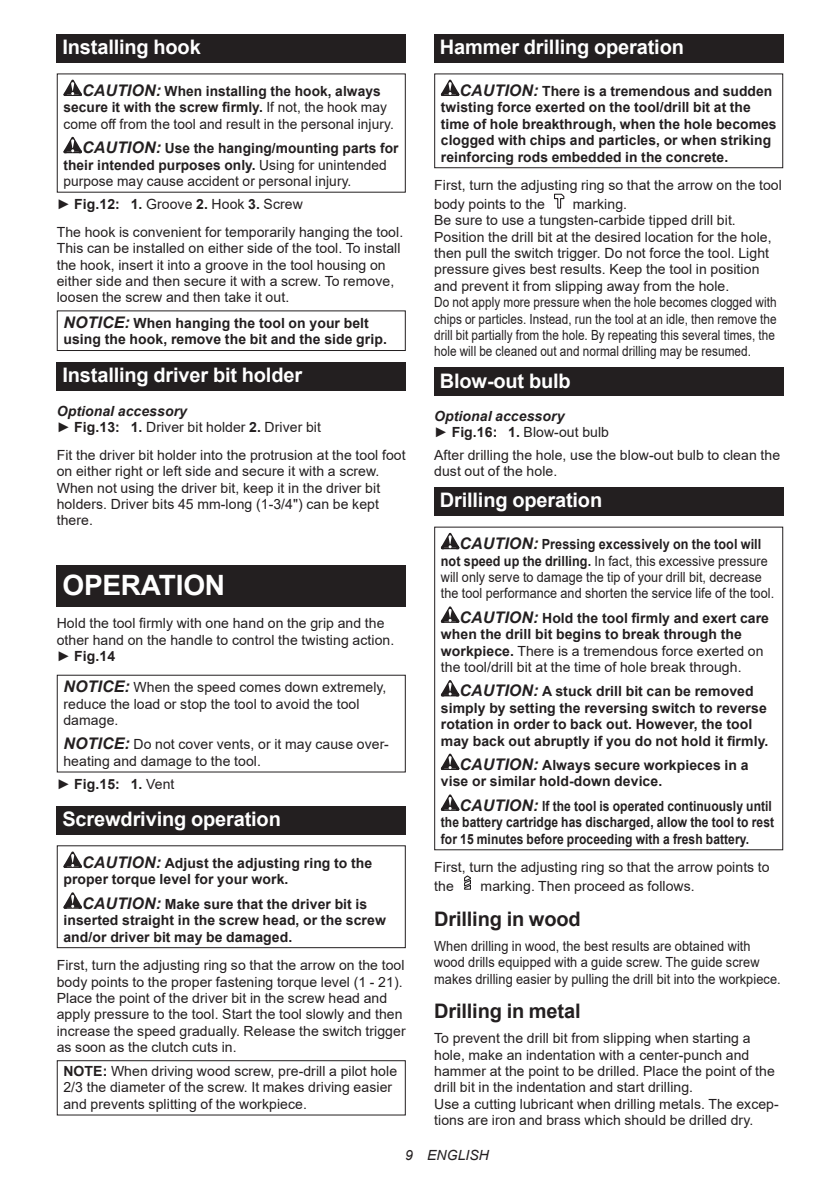
<style>
.page{position:relative;width:840px;height:1191px;background:#fff}
.page>*{position:absolute;margin:0;border:0;box-sizing:border-box;transform-origin:0 0}
.t1{font:700 28px "Arial";letter-spacing:-.01em;color:#fff}
.t2{font:700 20px "Arial";letter-spacing:-.01em;color:#fff}
.t3{font:700 20px "Arial";letter-spacing:-.01em;color:#231f20}
.t4{font:14px/16.4px "Arial";letter-spacing:.005em;color:#231f20}
.t5{font:700 14px/16.4px "Arial";letter-spacing:.005em;color:#231f20}
.t6{font:14px/16.4px "Arial";letter-spacing:.005em;color:#231f20;scale:.9 1}
.t7{font:14px/16.4px "Arial";letter-spacing:.005em;color:#231f20;scale:.91 1}
.t8{font:700 14px/16.4px "Arial";letter-spacing:.005em;color:#231f20;scale:.86 1}
.t9{font:italic 700 14px/16.4px "Arial";letter-spacing:.005em;color:#231f20}
.t10{font:italic 14px "Arial";letter-spacing:.005em;color:#231f20}
.s1{font-weight:700;font-style:italic;font-size:16px}
.s2{font-weight:700}
.s3{font-style:italic;font-size:16px}
.s4{font-weight:700;font-style:italic}
.s5{font-weight:400}
.s6{font-weight:400;font-style:normal}
.s7{font-style:normal}
</style>
<div class="page">
<div style="left:57px;top:34px;width:348px;height:29px;background:#231f20"></div>
<svg style="left:63px;top:80px;width:19px;height:16px"></svg>
<svg style="left:63px;top:137px;width:19px;height:16px"></svg>
<div style="left:57px;top:310px;width:348px;height:41px;border:1px solid #231f20"></div>
<div style="left:57px;top:362px;width:348px;height:29px;background:#231f20"></div>
<div style="left:57px;top:565px;width:348px;height:41px;background:#231f20"></div>
<div style="left:57px;top:806px;width:348px;height:28px;background:#231f20"></div>
<svg style="left:63px;top:851px;width:19px;height:17px"></svg>
<svg style="left:63px;top:892px;width:19px;height:16px"></svg>
<div style="left:57px;top:845px;width:348px;height:103px;border:1px solid #231f20"></div>
<div style="left:57px;top:1060px;width:348px;height:55px;border:1px solid #231f20"></div>
<div style="left:434px;top:34px;width:348px;height:29px;background:#231f20"></div>
<svg style="left:440px;top:80px;width:19px;height:16px"></svg>
<div style="left:434px;top:73px;width:348px;height:95px;border:1px solid #231f20"></div>
<svg style="left:554px;top:193px;width:11px;height:16px"></svg>
<div style="left:434px;top:368px;width:348px;height:28px;background:#231f20"></div>
<div style="left:434px;top:487px;width:348px;height:29px;background:#231f20"></div>
<svg style="left:440px;top:533px;width:19px;height:16px"></svg>
<svg style="left:440px;top:606px;width:19px;height:17px"></svg>
<svg style="left:440px;top:680px;width:19px;height:16px"></svg>
<svg style="left:440px;top:753px;width:19px;height:17px"></svg>
<svg style="left:440px;top:794px;width:19px;height:17px"></svg>
<svg style="left:464px;top:875px;width:7px;height:15px"></svg>
<h2 class="t2" style="left:62px;top:33px;width:140px">Installing hook</h2>
<p class="t4" style="left:63px;top:83px;width:332px;text-align:center"><span class="s1">CAUTION:</span> <span class="s2">When installing the hook, always secure it with the screw firmly.</span> If not, the hook may come off from the tool and result in the personal injury.</p>
<p class="t4" style="left:63px;top:140px;width:336px;text-indent:19px"><span class="s1">CAUTION:</span> <span class="s2">Use the hanging/mounting parts for their intended purposes only.</span> Using for unintended purpose may cause accident or personal injury.</p>
<p class="t4" style="left:57px;top:190px;width:348px;line-height:27.8px">► <span class="s2">Fig.12: 1.</span> Groove <span class="s2">2.</span> Hook <span class="s2">3.</span> Screw<br>The hook is convenient for temporarily hanging the tool.</p>
<p class="t4" style="left:57px;top:240px;width:345px">This can be installed on either side of the tool. To install the hook, insert it into a groove in the tool housing on either side and then secure it with a screw. To remove, loosen the screw and then take it out.</p>
<p class="t5" style="left:63px;top:315px;width:325px"><span class="s3">NOTICE:</span> When hanging the tool on your belt using the hook, remove the bit and the side grip.</p>
<h2 class="t2" style="left:62px;top:361px;width:241px">Installing driver bit holder</h2>
<p class="t4" style="left:57px;top:402px;width:266px"><span class="s4">Optional accessory<br></span>► <span class="s2">Fig.13: 1.</span> Driver bit holder <span class="s2">2.</span> Driver bit</p>
<p class="t4" style="left:57px;top:446px;width:350px">Fit the driver bit holder into the protrusion at the tool foot on either right or left side and secure it with a screw.<br>When not using the driver bit, keep it in the driver bit holders. Driver bits 45 mm-long (1-3/4") can be kept there.</p>
<h1 class="t1" style="left:62px;top:565px;width:164px">OPERATION</h1>
<p class="t4" style="left:57px;top:615px;width:339px">Hold the tool firmly with one hand on the grip and the other hand on the handle to control the twisting action. ► <span class="s2">Fig.14</span></p>
<p class="t4" style="left:63px;top:679px;width:324px"><span class="s1">NOTICE:</span> When the speed comes down extremely, reduce the load or stop the tool to avoid the tool damage.</p>
<p class="t4" style="left:63px;top:736px;width:327px"><span class="s1">NOTICE:</span> Do not cover vents, or it may cause over&shy;heating and damage to the tool.</p>
<p class="t5" style="left:57px;top:776px;width:119px"><span class="s5">►</span> Fig.15: 1. <span class="s5">Vent</span></p>
<h2 class="t2" style="left:62px;top:804px;width:220px">Screwdriving operation</h2>
<p class="t5" style="left:63px;top:855px;width:310px;text-indent:19px"><span class="s3">CAUTION:</span> Adjust the adjusting ring to the proper torque level for your work.</p>
<p class="t5" style="left:63px;top:895px;width:324px;text-indent:19px"><span class="s3">CAUTION:</span> Make sure that the driver bit is inserted straight in the screw head, or the screw and/or driver bit may be damaged.</p>
<p class="t4" style="left:57px;top:957px;width:350px">First, turn the adjusting ring so that the arrow on the tool body points to the proper fastening torque level (1 - 21).<br>Place the point of the driver bit in the screw head and apply pressure to the tool. Start the tool slowly and then increase the speed gradually. Release the switch trigger as soon as the clutch cuts in.</p>
<p class="t4" style="left:63px;top:1062px;width:335px"><span class="s2">NOTE:</span> When driving wood screw, pre-drill a pilot hole<br>2/3 the diameter of the screw. It makes driving easier and prevents splitting of the workpiece.</p>
<h2 class="t2" style="left:439px;top:33px;width:245px">Hammer drilling operation</h2>
<p class="t5" style="left:440px;top:83px;width:337px;text-indent:19px"><span class="s3">CAUTION:</span> There is a tremendous and sudden twisting force exerted on the tool/drill bit at the time of hole breakthrough, when the hole becomes clogged with chips and particles, or when striking reinforcing rods embedded in the concrete.</p>
<p class="t4" style="left:434px;top:176px;width:349px;line-height:18.8px">First, turn the adjusting ring so that the arrow on the tool body points to the</p>
<p class="t4" style="left:434px;top:196px;width:344px;text-indent:138px">marking.<br>Be sure to use a tungsten-carbide tipped drill bit.<br>Position the drill bit at the desired location for the hole, then pull the switch trigger. Do not force the tool. Light pressure gives best results. Keep the tool in position and prevent it from slipping away from the hole.<br>Do not apply more pressure when the hole becomes clogged with chips or particles. Instead, run the tool at an idle, then remove the drill bit partially from the hole. By repeating this several times, the hole will be cleaned out and normal drilling may be resumed.</p>
<h2 class="t2" style="left:439px;top:366px;width:132px">Blow-out bulb</h2>
<p class="t9" style="left:434px;top:408px;width:176px">Optional accessory<br><span class="s6">►</span> <span class="s7">Fig.16: 1.</span> <span class="s6">Blow-out bulb</span></p>
<p class="t4" style="left:434px;top:446px;width:347px">After drilling the hole, use the blow-out bulb to clean the dust out of the hole.</p>
<h2 class="t2" style="left:439px;top:486px;width:164px">Drilling operation</h2>
<p class="t6" style="left:440px;top:536px;width:371px;text-indent:19px"><span class="s1">CAUTION:</span> <span class="s2">Pressing excessively on the tool will not speed up the drilling.</span> In fact, this excessive pressure will only serve to damage the tip of your drill bit, decrease the tool performance and shorten the service life of the tool.</p>
<p class="t5" style="left:440px;top:610px;width:329px;text-indent:19px"><span class="s3">CAUTION:</span> Hold the tool firmly and exert care when the drill bit begins to break through the workpiece. <span class="s5">There is a tremendous force exerted on the tool/drill bit at the time of hole break through.</span></p>
<p class="t5" style="left:440px;top:683px;width:329px;text-indent:19px"><span class="s3">CAUTION:</span> A stuck drill bit can be removed simply by setting the reversing switch to reverse rotation in order to back out. However, the tool may back out abruptly if you do not hold it firmly.</p>
<p class="t5" style="left:440px;top:757px;width:309px;text-indent:19px"><span class="s3">CAUTION:</span> Always secure workpieces in a vise or similar hold-down device.</p>
<p class="t8" style="left:440px;top:798px;width:389px;text-indent:19px"><span class="s3">CAUTION:</span> If the tool is operated continuously until the battery cartridge has discharged, allow the tool to rest for 15 minutes before proceeding with a fresh battery.</p>
<p class="t4" style="left:434px;top:858px;width:337px;line-height:18.8px">First, turn the adjusting ring so that the arrow points to the</p>
<p class="t4" style="left:480px;top:878px;width:216px">marking. Then proceed as follows.</p>
<h2 class="t3" style="left:434px;top:904px;width:148px">Drilling in wood</h2>
<p class="t7" style="left:434px;top:937px;width:382px">When drilling in wood, the best results are obtained with wood drills equipped with a guide screw. The guide screw makes drilling easier by pulling the drill bit into the workpiece.</p>
<h2 class="t3" style="left:434px;top:997px;width:148px">Drilling in metal</h2>
<p class="t4" style="left:434px;top:1030px;width:346px">To prevent the drill bit from slipping when starting a hole, make an indentation with a center-punch and hammer at the point to be drilled. Place the point of the drill bit in the indentation and start drilling.<br>Use a cutting lubricant when drilling metals. The excep&shy;tions are iron and brass which should be drilled dry.</p>
<p class="t10" style="left:405px;top:1146px;width:85px">9 ENGLISH</p>
</div>
